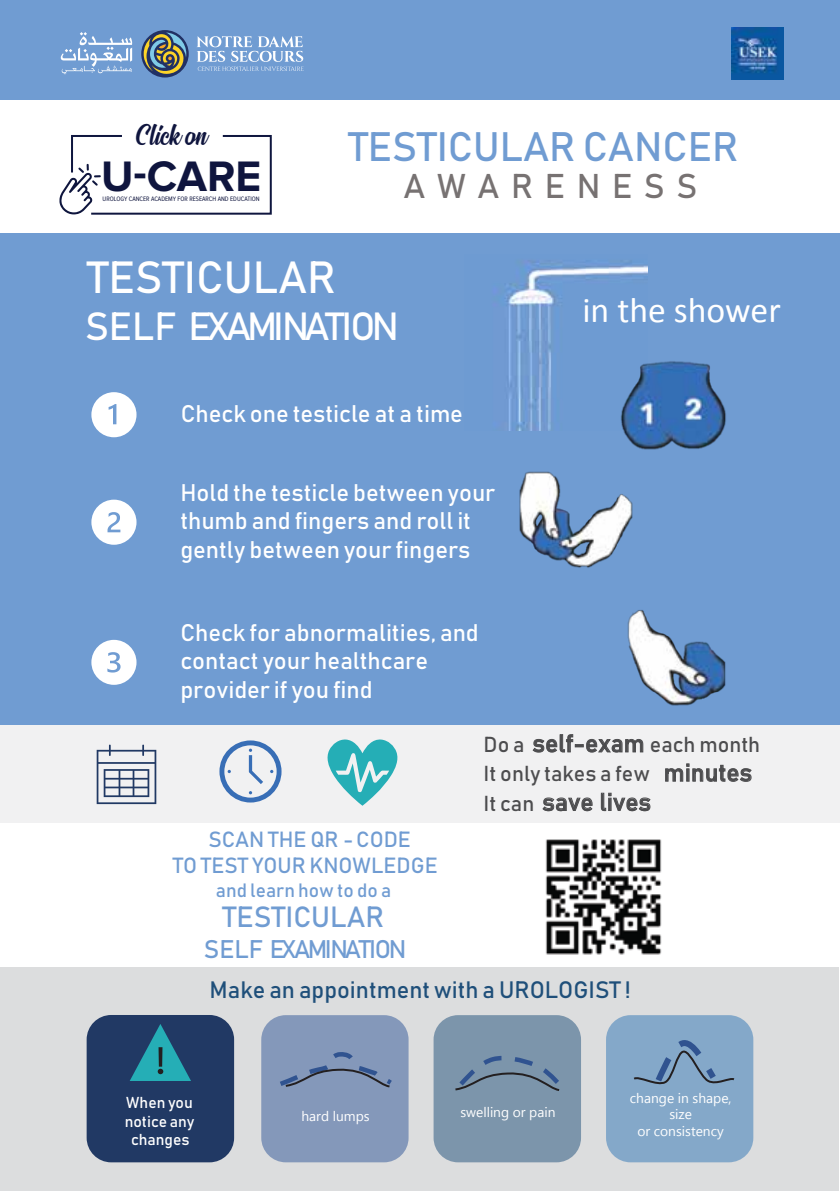
<style>
.page{position:relative;width:840px;height:1191px;background:#fff}
.page>*{position:absolute;margin:0;border:0;box-sizing:border-box;transform-origin:0 0}
.t1{font:44.4px "Bahnschrift";color:#fff}
.t2{font:700 44.2px "Proxima Nova";color:#0f153e}
.t3{font:40.6px "Bahnschrift";color:#709cd2}
.t4{font:38.8px "Bahnschrift";letter-spacing:-.09em;color:#fff}
.t5{font:35.6px "Calibri";color:#fff}
.t6{font:33.8px "Bahnschrift";color:#777272}
.t7{font:32.8px "Signatra DEMO";color:#0f153e}
.t8{font:28.8px "Bahnschrift";color:#709cd2}
.t9{font:25.2px "Bahnschrift";letter-spacing:-.09em;color:#709cd2}
.t10{font:24.4px "Bahnschrift";letter-spacing:.005em;color:#4d4d4f}
.t11{font:23.8px/28.4px "Bahnschrift";color:#fff}
.t12{font:23.4px "Bahnschrift";color:#1f4f7a}
.t13{font:21.6px/26px "Bahnschrift";color:#709cd2;text-align:center}
.t14{font:21.4px/29.2px "Bahnschrift";color:#4d4d4f}
.t15{font:19px "Bahnschrift";color:#709cd2}
.t16{font:15.6px/18.8px "Bahnschrift";color:#fff;text-align:center}
.t17{font:13.8px/16.4px "Microsoft New Tai Lue";color:#fff;text-align:center}
.t18{font:6.6px "Proxima Nova Cond";color:#0f153e}
.s1{font-size:24.4px}
.s2{font-size:21.4px}
</style>
<div class="page">
<div style="left:0;top:714px;width:839px;height:108px;background:#f1f1f2"></div>
<div style="left:0;top:0;width:839px;height:724px;background:#709cd2"></div>
<div style="left:0;top:100px;width:839px;height:132px;background:#fff"></div>
<svg style="left:197px;top:36px;width:106px;height:35px"></svg>
<svg style="left:61px;top:32px;width:71px;height:42px"></svg>
<svg style="left:141px;top:30px;width:48px;height:47px"></svg>
<img style="left:731px;top:28px;width:52px;height:52px">
<svg style="left:91px;top:392px;width:45px;height:45px"></svg>
<svg style="left:91px;top:499px;width:45px;height:46px"></svg>
<svg style="left:91px;top:640px;width:45px;height:45px"></svg>
<img style="left:493px;top:260px;width:153px;height:170px">
<img style="left:519px;top:471px;width:114px;height:97px">
<img style="left:615px;top:351px;width:111px;height:99px">
<img style="left:627px;top:610px;width:99px;height:96px">
<div style="left:0;top:967px;width:838px;height:224px;background:#dcddde"></div>
<div style="left:87px;top:1015px;width:147px;height:147px;background:#213964;border-radius:25px"></div>
<svg style="left:130px;top:1024px;width:61px;height:57px"></svg>
<div style="left:433px;top:1015px;width:147px;height:147px;background:#7c95ab;border-radius:25px"></div>
<svg style="left:455px;top:1056px;width:105px;height:35px"></svg>
<div style="left:261px;top:1015px;width:147px;height:147px;background:#8498ba;border-radius:25px"></div>
<svg style="left:280px;top:1052px;width:112px;height:36px"></svg>
<div style="left:605px;top:1015px;width:148px;height:147px;background:#84a8c9;border-radius:25px"></div>
<svg style="left:634px;top:1040px;width:101px;height:45px"></svg>
<svg style="left:532px;top:734px;width:111px;height:19px"></svg>
<svg style="left:665px;top:763px;width:86px;height:19px"></svg>
<svg style="left:542px;top:797px;width:50px;height:14px"></svg>
<svg style="left:600px;top:792px;width:50px;height:19px"></svg>
<svg style="left:97px;top:744px;width:59px;height:60px"></svg>
<svg style="left:219px;top:740px;width:62px;height:62px"></svg>
<svg style="left:327px;top:739px;width:71px;height:66px"></svg>
<img style="left:545px;top:839px;width:117px;height:116px">
<svg style="left:59px;top:135px;width:213px;height:80px"></svg>
<h3 class="t7" style="left:136px;top:122px;width:72px">Click on</h3>
<h2 class="t2" style="left:101px;top:156px;width:162px">U-CARE</h2>
<p class="t18" style="left:102px;top:196px;width:158px">UROLOGY CANCER ACADEMY FOR RESEARCH AND EDUCATION</p>
<h3 class="t3" style="left:348px;top:121px;width:391px">TESTICULAR CANCER</h3>
<h3 class="t6" style="left:403px;top:165px;width:295px">A W A R E N E S S</h3>
<h1 class="t1" style="left:87px;top:249px;width:250px">TESTICULAR</h1>
<h3 class="t4" style="left:85px;top:302px;width:315px">SELF EXAMINATION</h3>
<p class="t11" style="left:181px;top:399px;width:283px">Check one testicle at a time</p>
<p class="t11" style="left:180px;top:478px;width:316px">Hold the testicle between your thumb and fingers and roll it gently between your fingers</p>
<p class="t11" style="left:180px;top:618px;width:300px">Check for abnormalities, and contact your healthcare provider if you find</p>
<h3 class="t5" style="left:582px;top:288px;width:200px">in the shower</h3>
<p class="t13" style="left:173px;top:826px;width:266px">SCAN THE QR -CODE<br>TO TEST YOUR KNOWLEDGE</p>
<p class="t15" style="left:216px;top:878px;width:177px">and learn how to do a</p>
<p class="t8" style="left:222px;top:898px;width:163px">TESTICULAR</p>
<p class="t9" style="left:204px;top:932px;width:204px">SELF EXAMINATION</p>
<p class="t14" style="left:483px;top:729px;width:278px">Do a <span class="s1">self-exam</span> each month<br>It only takes a few <span class="s1">minutes</span></p>
<p class="t10" style="left:483px;top:786px;width:169px"><span class="s2">It can</span> save lives</p>
<p class="t12" style="left:209px;top:975px;width:422px">Make an appointment with a UROLOGIST !</p>
<p class="t16" style="left:125px;top:1092px;width:71px">When you notice any changes</p>
<p class="t17" style="left:301px;top:1109px;width:70px">hard lumps</p>
<p class="t17" style="left:460px;top:1105px;width:96px">swelling or pain</p>
<p class="t17" style="left:629px;top:1091px;width:103px">change in shape, size<br>or consistency</p>
</div>
